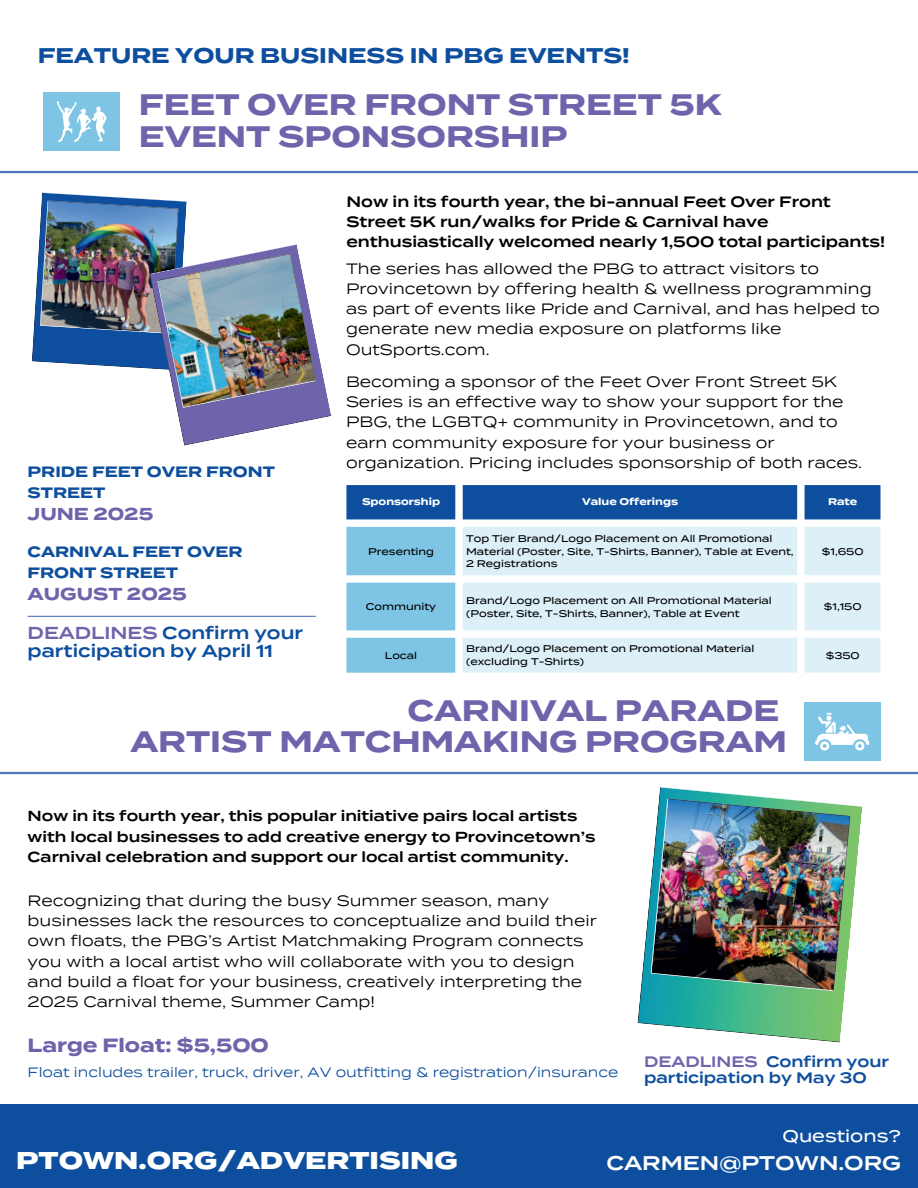
<style>
.page{position:relative;width:918px;height:1188px;background:#fff}
.page>*{position:absolute;margin:0;border:0;box-sizing:border-box;transform-origin:0 0}
.t1{font:700 29.7px/31.5px "Termina";color:#6d64ac}
.t2{font:800 24.3px "Termina";color:#fff}
.t3{font:700 21.15px "Termina";color:#0d4f9e}
.t4{font:600 19.8px "Termina";color:#fff}
.t5{font:700 19.05px "Termina";color:#6d64ac}
.t6{font:600 17.25px/18px "Termina";color:#0d4f9e}
.t7{font:700 17.25px "Termina";color:#6d64ac}
.t8{font:500 16.8px "Termina";color:#fff}
.t9{font:600 15.15px/15.8px "Termina";color:#0d4f9e}
.t10{font:15px/20.2px "Termina";color:#000}
.t11{font:600 15px/20.2px "Termina";color:#000}
.t12{font:700 15px/20.7px "Termina";color:#0d4f9e}
.t13{font:600 14.55px/20.2px "Termina";color:#000}
.t14{font:13.5px "Termina";color:#0d4f9e}
.t15{font:500 9.75px/12.9px "Termina";color:#000}
.t16{font:700 9.75px "Termina";color:#fff}
.s1{color:#6d64ac}
</style>
<div class="page">
<hr style="left:0;top:171px;width:918px;height:2px;background:#5075ba">
<hr style="left:0;top:772px;width:918px;height:2px;background:#5075ba">
<div style="left:43px;top:92px;width:77px;height:59px;background:#7dc4e5"></div>
<svg style="left:57px;top:101px;width:49px;height:41px"></svg>
<div style="left:804px;top:702px;width:76px;height:59px;background:#7dc4e5"></div>
<svg style="left:815px;top:712px;width:54px;height:39px"></svg>
<div style="left:0;top:1104px;width:918px;height:84px;background:#0d4f9e"></div>
<div style="left:346px;top:485px;width:535px;height:34px;background:#0d4f9e"></div>
<svg style="left:346px;top:527px;width:109px;height:146px"></svg>
<svg style="left:463px;top:527px;width:418px;height:146px;fill:#ddf0f8"></svg>
<hr style="left:28px;top:616px;width:288px;height:1px;background:#5075ba">
<img style="left:32px;top:192px;width:300px;height:254px">
<svg style="left:637px;top:884px;width:204px;height:159px"></svg>
<img style="left:651px;top:787px;width:211px;height:255px">
<h3 class="t3" style="left:38px;top:40px;width:594px">FEATURE YOUR BUSINESS IN PBG EVENTS!</h3>
<h1 class="t1" style="left:139px;top:89px;width:584px">FEET OVER FRONT STREET 5K<br>EVENT SPONSORSHIP</h1>
<p class="t12" style="left:28px;top:462px;width:249px">PRIDE FEET OVER FRONT<br>STREET</p>
<p class="t7" style="left:28px;top:501px;width:127px">JUNE 2025</p>
<p class="t12" style="left:28px;top:541px;width:217px">CARNIVAL FEET OVER<br>FRONT STREET</p>
<p class="t7" style="left:28px;top:581px;width:161px">AUGUST 2025</p>
<p class="t6" style="left:28px;top:623px;width:277px"><span class="s1">DEADLINES</span> Confirm your participation by April 11</p>
<p class="t11" style="left:346px;top:191px;width:540px">Now in its fourth year, the bi-annual Feet Over Front<br>Street 5K run/walks for Pride &amp; Carnival have enthusiastically welcomed nearly 1,500 total participants!</p>
<p class="t10" style="left:346px;top:258px;width:535px">The series has allowed the PBG to attract visitors to Provincetown by offering health &amp; wellness programming as part of events like Pride and Carnival, and has helped to generate new media exposure on platforms like OutSports.com.</p>
<p class="t10" style="left:346px;top:371px;width:518px">Becoming a sponsor of the Feet Over Front Street 5K Series is an effective way to show your support for the PBG, the LGBTQ+ community in Provincetown, and to earn community exposure for your business or organization. Pricing includes sponsorship of both races.</p>
<p class="t16" style="left:362px;top:495px;width:80px">Sponsorship</p>
<p class="t16" style="left:582px;top:495px;width:97px">Value Offerings</p>
<p class="t16" style="left:828px;top:495px;width:31px">Rate</p>
<p class="t15" style="left:368px;top:544px;width:67px">Presenting</p>
<p class="t15" style="left:466px;top:531px;width:329px">Top Tier Brand/Logo Placement on All Promotional<br>Material (Poster, Site, T-Shirts, Banner), Table at Event,<br>2 Registrations</p>
<p class="t15" style="left:822px;top:544px;width:43px">$1,650</p>
<p class="t15" style="left:366px;top:600px;width:72px">Community</p>
<p class="t15" style="left:466px;top:594px;width:307px">Brand/Logo Placement on All Promotional Material (Poster, Site, T-Shirts, Banner), Table at Event</p>
<p class="t15" style="left:824px;top:600px;width:39px">$1,150</p>
<p class="t15" style="left:385px;top:649px;width:34px">Local</p>
<p class="t15" style="left:466px;top:642px;width:290px">Brand/Logo Placement on Promotional Material (excluding T-Shirts)</p>
<p class="t15" style="left:826px;top:649px;width:35px">$350</p>
<h1 class="t1" style="left:131px;top:695px;width:658px;text-align:right">CARNIVAL PARADE<br>ARTIST MATCHMAKING PROGRAM</h1>
<p class="t13" style="left:28px;top:806px;width:569px">Now in its fourth year, this popular initiative pairs local artists with local businesses to add creative energy to Provincetown’s<br>Carnival celebration and support our local artist community.</p>
<p class="t10" style="left:28px;top:890px;width:571px">Recognizing that during the busy Summer season, many businesses lack the resources to conceptualize and build their own floats, the PBG’s Artist Matchmaking Program connects you with a local artist who will collaborate with you to design and build a float for your business, creatively interpreting the 2025 Carnival theme, Summer Camp!</p>
<p class="t5" style="left:28px;top:1031px;width:243px">Large Float: $5,500</p>
<p class="t14" style="left:28px;top:1062px;width:592px">Float includes trailer, truck, driver, AV outfitting &amp; registration/insurance</p>
<p class="t9" style="left:644px;top:1054px;width:246px"><span class="s1">DEADLINES</span> Confirm your participation by May 30</p>
<p class="t8" style="left:783px;top:1123px;width:120px">Questions?</p>
<h2 class="t2" style="left:16px;top:1142px;width:443px">PTOWN.ORG/ADVERTISING</h2>
<h3 class="t4" style="left:607px;top:1149px;width:296px">CARMEN@PTOWN.ORG</h3>
</div>
